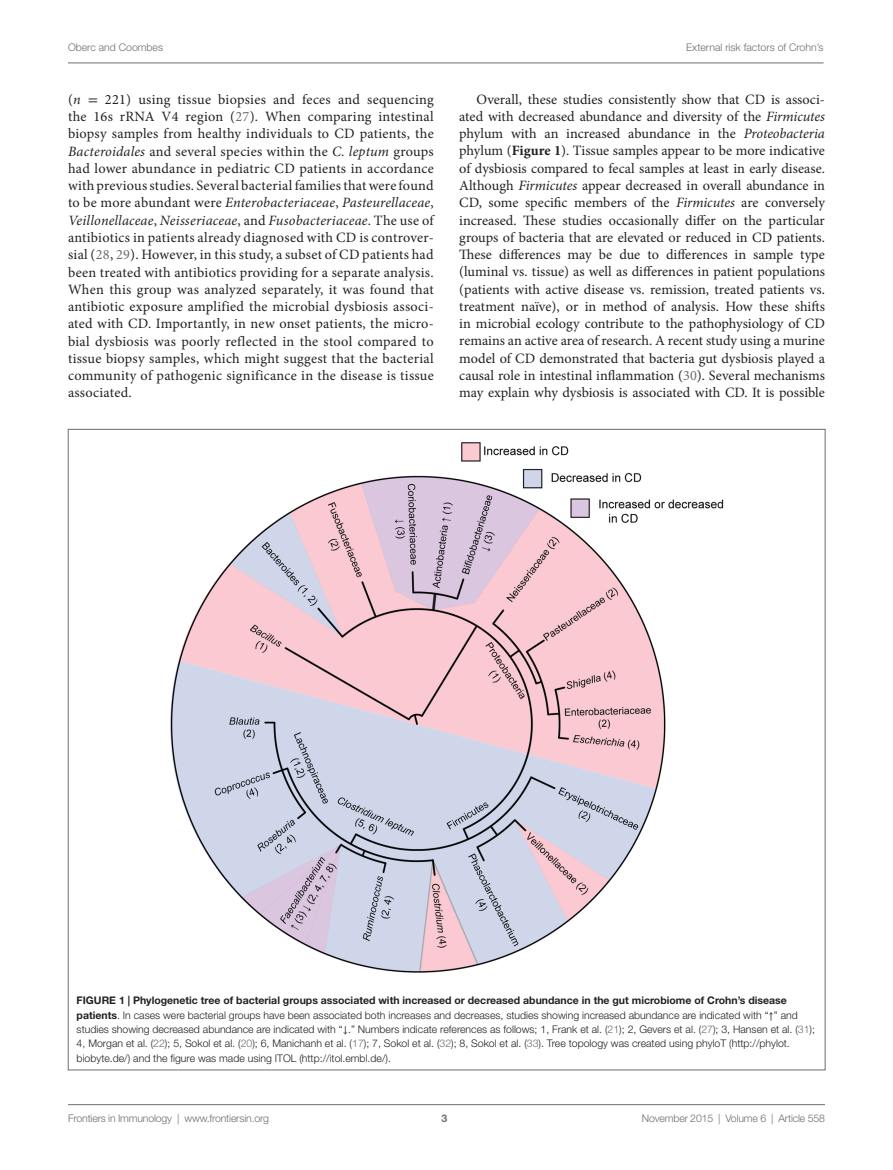
<style>
.page{position:relative;width:893px;height:1170px;background:#fff}
.page>*{position:absolute;margin:0;border:0;box-sizing:border-box;transform-origin:0 0}
.t1{font:14.25px/17.2px "Minion Pro";letter-spacing:.01em;color:#231f20;text-align:justify}
.t2{font:300 10.5px/14.2px "Helvetica Neue LT Std";color:#231f20}
.t3{font:300 10.5px "Helvetica Neue LT Std";letter-spacing:-.015em;color:#6c6d70}
.t4{font:700 10.5px "Helvetica Neue LT Std";color:#6c6d70}
.s1{font-style:italic}
.s2{font-family:"STIX General"}
.s3{color:#6c6d70}
.s4{font-weight:700}
.s5{font-family:"STIX General";font-weight:400}
</style>
<div class="page">
<hr style="left:68px;top:1104px;width:757px;height:1px;background:#6c6d70">
<hr style="left:68px;top:63px;width:756px;height:1px;background:#6c6d70">
<img style="left:170px;top:442px;width:554px;height:531px">
<p class="t3" style="left:68px;top:41px;width:97px">Oberc and Coombes</p>
<p class="t3" style="left:686px;top:41px;width:139px">External risk factors of Crohn’s</p>
<p class="t1" style="left:68px;top:91px;width:367px">(<span class="s1">n</span> <span class="s2">=</span> 221) using tissue biopsies and feces and sequencing the 16s rRNA V4 region (<span class="s3">27</span>). When comparing intestinal biopsy samples from healthy individuals to CD patients, the <span class="s1">Bacteroidales</span> and several species within the <span class="s1">C. leptum</span> groups had lower abundance in pediatric CD patients in accordance with previous studies. Several bacterial families that were found to be more abundant were <span class="s1">Enterobacteriaceae</span>, <span class="s1">Pasteurellaceae</span>, <span class="s1">Veillonellaceae</span>, <span class="s1">Neisseriaceae</span>, and <span class="s1">Fusobacteriaceae</span>. The use of antibiotics in patients already diagnosed with CD is controver&shy;sial (<span class="s3">28</span>, <span class="s3">29</span>). However, in this study, a subset of CD patients had been treated with antibiotics providing for a separate analysis.<br>When this group was analyzed separately, it was found that antibiotic exposure amplified the microbial dysbiosis associ&shy;ated with CD. Importantly, in new onset patients, the micro&shy;bial dysbiosis was poorly reflected in the stool compared to tissue biopsy samples, which might suggest that the bacterial community of pathogenic significance in the disease is tissue associated.</p>
<p class="t1" style="left:459px;top:91px;width:367px;text-indent:17px">Overall, these studies consistently show that CD is associ&shy;ated with decreased abundance and diversity of the <span class="s1">Firmicutes </span>phylum with an increased abundance in the <span class="s1">Proteobacteria </span>phylum (<span class="s4">Figure 1</span>). Tissue samples appear to be more indicative of dysbiosis compared to fecal samples at least in early disease.<br>Although <span class="s1">Firmicutes</span> appear decreased in overall abundance in CD, some specific members of the <span class="s1">Firmicutes</span> are conversely increased. These studies occasionally differ on the particular groups of bacteria that are elevated or reduced in CD patients.<br>These differences may be due to differences in sample type (luminal vs. tissue) as well as differences in patient populations (patients with active disease vs. remission, treated patients vs. treatment naïve), or in method of analysis. How these shifts in microbial ecology contribute to the pathophysiology of CD remains an active area of research. A recent study using a murine model of CD demonstrated that bacteria gut dysbiosis played a causal role in intestinal inflammation (<span class="s3">30</span>). Several mechanisms may explain why dysbiosis is associated with CD. It is possible</p>
<p class="t2" style="left:77px;top:993px;width:740px"><span class="s4">FIGURE 1 | Phylogenetic tree of bacterial groups associated with increased or decreased abundance in the gut microbiome of Crohn’s disease patients</span>. In cases were bacterial groups have been associated both increases and decreases, studies showing increased abundance are indicated with “<span class="s5">↑</span>” and studies showing decreased abundance are indicated with “<span class="s5">↓</span>.” Numbers indicate references as follows; 1, Frank et al. (<span class="s3">21</span>); 2, Gevers et al. (<span class="s3">27</span>); 3, Hansen et al. (<span class="s3">31</span>); 4, Morgan et al. (<span class="s3">22</span>); 5, Sokol et al. (<span class="s3">20</span>); 6, Manichanh et al. (<span class="s3">17</span>); 7, Sokol et al. (<span class="s3">32</span>); 8, Sokol et al. (<span class="s3">33</span>). Tree topology was created using phyloT (http://phylot. biobyte.de/) and the figure was made using ITOL (http://itol.embl.de/).</p>
<p class="t3" style="left:68px;top:1111px;width:203px">Frontiers in Immunology | www.frontiersin.org</p>
<p class="t4" style="left:441px;top:1111px;width:7px">3</p>
<p class="t3" style="left:642px;top:1111px;width:184px">November 2015 | Volume 6 | Article 558</p>
</div>
